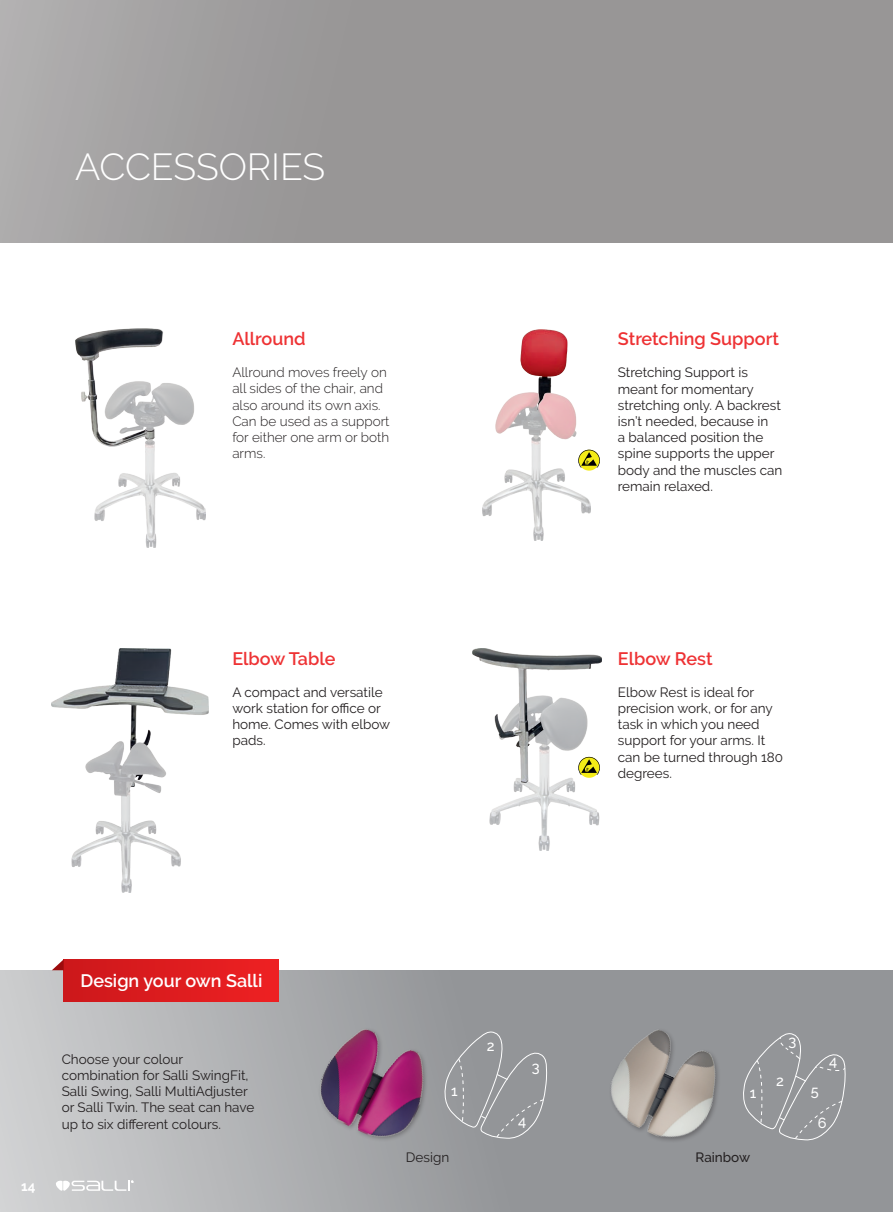
<style>
.page{position:relative;width:893px;height:1212px;background:#fff}
.page>*{position:absolute;margin:0;border:0;box-sizing:border-box;transform-origin:0 0}
.t1{font:300 37.5px "Raleway";color:#fff}
.Eng_Headline_Smaller{font:600 18px "Raleway";color:#ee3234}
.Eng_Headline_1{font:600 18px "Raleway";color:#fff}
.Eng_basic_smaller{font:500 14.55px "Raleway";color:#fff}
.Eng_basic{font:13.5px/16.2px "Raleway";color:#231f20}
.Eng_basic_smaller-2{font:300 13.5px/16.2px "Raleway";color:#231f20}
.Eng_basic_smaller-3{font:500 13.5px "Raleway";color:#231f20}
.t2{font:700 13.5px "Raleway";color:#fff}
</style>
<div class="page">
<div style="left:0;top:0;width:893px;height:242px;background:linear-gradient(to right,#a5a4a4,#939190)"></div>
<svg style="left:0;top:970px;width:893px;height:242px;background:#a6a8aa"></svg>
<img style="left:599px;top:1021px;width:132px;height:131px">
<svg style="left:741px;top:1033px;width:105px;height:107px;background:#989a9d"></svg>
<img style="left:308px;top:1021px;width:131px;height:128px">
<svg style="left:442px;top:1031px;width:105px;height:108px;background:#999a9d"></svg>
<img style="left:483px;top:340px;width:108px;height:200px">
<img style="left:520px;top:329px;width:47px;height:80px">
<img style="left:94px;top:383px;width:111px;height:164px">
<img style="left:75px;top:328px;width:88px;height:118px">
<img style="left:71px;top:787px;width:110px;height:106px">
<img style="left:52px;top:648px;width:156px;height:139px">
<img style="left:489px;top:782px;width:111px;height:68px">
<img style="left:472px;top:648px;width:129px;height:134px">
<svg style="left:579px;top:450px;width:20px;height:21px"></svg>
<svg style="left:578px;top:450px;width:22px;height:18px"></svg>
<div style="left:579px;top:757px;width:20px;height:21px;background:#f4ec17;border-radius:50%"></div>
<svg style="left:578px;top:757px;width:22px;height:18px"></svg>
<svg style="left:56px;top:1180px;width:77px;height:11px"></svg>
<div style="left:64px;top:959px;width:215px;height:43px;background:linear-gradient(to right,#cc181b,#ee2123)"></div>
<svg style="left:52px;top:959px;width:12px;height:11px"></svg>
<p class="t1" style="left:75px;top:145px;width:252px">ACCESSORIES</p>
<p class="Eng_Headline_Smaller" style="left:232px;top:329px;width:75px">Allround</p>
<p class="Eng_Headline_Smaller" style="left:618px;top:329px;width:163px">Stretching Support</p>
<p class="Eng_basic_smaller-2" style="left:232px;top:364px;width:159px">Allround moves freely on all sides of the chair, and also around its own axis.<br>Can be used as a support for either one arm or both arms.</p>
<p class="Eng_basic" style="left:618px;top:364px;width:166px">Stretching Support is meant for momentary stretching only. A backrest isn’t needed, because in<br>a balanced position the spine supports the upper body and the muscles can remain relaxed.</p>
<p class="Eng_Headline_Smaller" style="left:232px;top:648px;width:105px">Elbow Table</p>
<p class="Eng_Headline_Smaller" style="left:618px;top:648px;width:96px">Elbow Rest</p>
<p class="Eng_basic" style="left:232px;top:684px;width:159px">A compact and versatile work station for office or home. Comes with elbow pads.</p>
<p class="Eng_basic" style="left:618px;top:684px;width:167px">Elbow Rest is ideal for precision work, or for any task in which you need support for your arms. It can be turned through 180 degrees.</p>
<p class="t2" style="left:21px;top:1178px;width:16px">14</p>
<p class="Eng_Headline_1" style="left:80px;top:970px;width:183px">Design your own Salli</p>
<p class="Eng_basic" style="left:62px;top:1051px;width:194px">Choose your colour combination for Salli SwingFit,<br>Salli Swing, Salli MultiAdjuster or Salli Twin. The seat can have up to six different colours.</p>
<p class="Eng_basic_smaller" style="left:451px;top:1083px;width:8px">1</p>
<p class="Eng_basic_smaller" style="left:487px;top:1038px;width:9px">2</p>
<p class="Eng_basic_smaller" style="left:532px;top:1059px;width:9px">3</p>
<p class="Eng_basic_smaller" style="left:518px;top:1113px;width:10px">4</p>
<p class="Eng_basic_smaller" style="left:750px;top:1084px;width:8px">1</p>
<p class="Eng_basic" style="left:406px;top:1149px;width:45px">Design</p>
<p class="Eng_basic_smaller-3" style="left:696px;top:1150px;width:56px">Rainbow</p>
<p class="Eng_basic_smaller" style="left:788px;top:1032px;width:9px">3</p>
<p class="Eng_basic_smaller" style="left:776px;top:1072px;width:9px">2</p>
<p class="Eng_basic_smaller" style="left:811px;top:1083px;width:9px">5</p>
<p class="Eng_basic_smaller" style="left:829px;top:1053px;width:10px">4</p>
<p class="Eng_basic_smaller" style="left:818px;top:1115px;width:10px">6</p>
</div>
